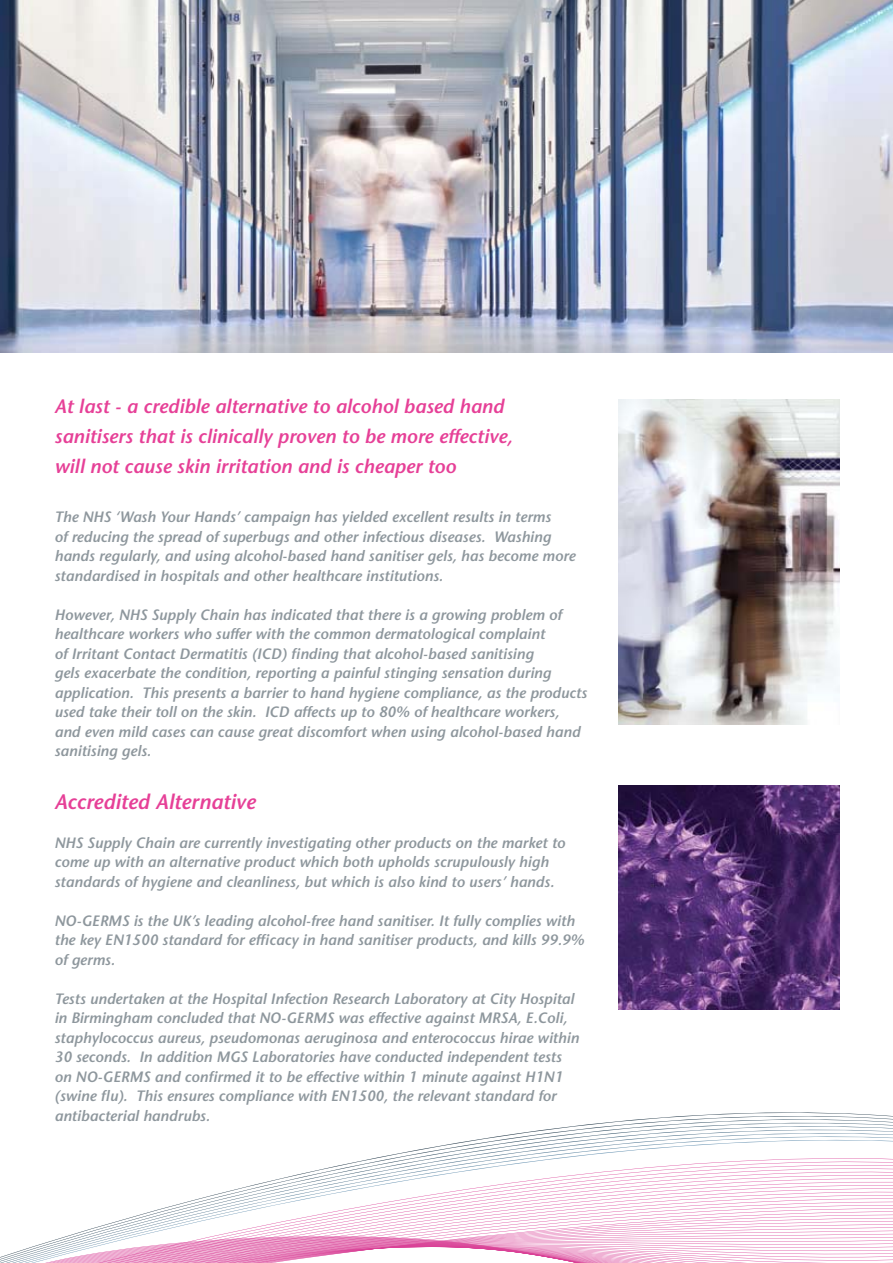
<style>
.page{position:relative;width:893px;height:1263px;background:#fff}
.page>*{position:absolute;margin:0;border:0;box-sizing:border-box;transform-origin:0 0}
.t1{font:italic 600 21px "Stone Sans";color:#e64097}
.t2{font:italic 600 19.5px/30px "Stone Sans";color:#e64097}
.t3{font:italic 600 15px/19.5px "Stone Sans";color:#8e979d}
</style>
<div class="page">
<img style="left:619px;top:400px;width:221px;height:324px">
<img style="left:619px;top:785px;width:221px;height:224px">
<svg style="left:0;top:1112px;width:893px;height:151px"></svg>
<img style="left:0;top:0;width:893px;height:352px">
<h2 class="t2" style="left:54px;top:393px;width:460px">At last - a credible alternative to alcohol based hand sanitisers that is clinically proven to be more effective, will not cause skin irritation and is cheaper too</h2>
<p class="t3" style="left:54px;top:509px;width:522px">The NHS ‘Wash Your Hands’ campaign has yielded excellent results in terms<br>of reducing the spread of superbugs and other infectious diseases. Washing hands regularly, and using alcohol-based hand sanitiser gels, has become more standardised in hospitals and other healthcare institutions.</p>
<p class="t3" style="left:54px;top:606px;width:534px">However, NHS Supply Chain has indicated that there is a growing problem of healthcare workers who suffer with the common dermatological complaint<br>of Irritant Contact Dermatitis (ICD) finding that alcohol-based sanitising<br>gels exacerbate the condition, reporting a painful stinging sensation during application. This presents a barrier to hand hygiene compliance, as the products used take their toll on the skin. ICD affects up to 80% of healthcare workers, and even mild cases can cause great discomfort when using alcohol-based hand sanitising gels.</p>
<h1 class="t1" style="left:54px;top:793px;width:203px">Accredited Alternative</h1>
<p class="t3" style="left:54px;top:834px;width:512px">NHS Supply Chain are currently investigating other products on the market to come up with an alternative product which both upholds scrupulously high standards of hygiene and cleanliness, but which is also kind to users’ hands.</p>
<p class="t3" style="left:54px;top:912px;width:531px">NO-GERMS is the UK’s leading alcohol-free hand sanitiser. It fully complies with the key EN1500 standard for efficacy in hand sanitiser products, and kills 99.9% of germs.</p>
<p class="t3" style="left:54px;top:990px;width:526px">Tests undertaken at the Hospital Infection Research Laboratory at City Hospital in Birmingham concluded that NO-GERMS was effective against MRSA, E.Coli, staphylococcus aureus, pseudomonas aeruginosa and enterococcus hirae within 30 seconds. In addition MGS Laboratories have conducted independent tests on NO-GERMS and confirmed it to be effective within 1 minute against H1N1 (swine flu). This ensures compliance with EN1500, the relevant standard for antibacterial handrubs.</p>
</div>
